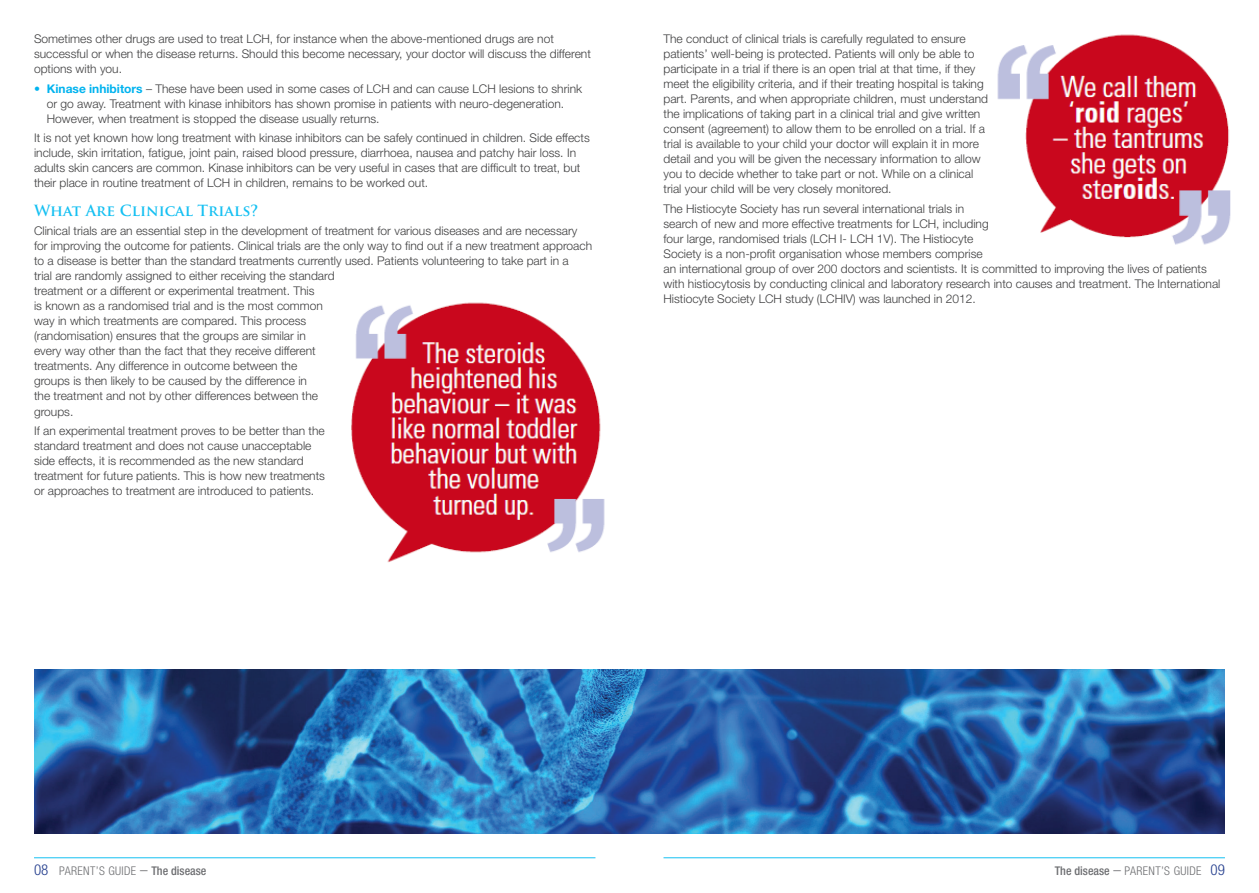
<style>
.page{position:relative;width:1259px;height:893px;background:#fff}
.page>*{position:absolute;margin:0;border:0;box-sizing:border-box;transform-origin:0 0}
.Heading{font:700 15px "Trajan Pro";color:#15c0f2}
.body_copy{font:300 12px/15px "Helvetica Neue";color:#3e3e3f}
.Bullet_points{font:300 12px/15px "Helvetica Neue";color:#3e3e3f}
.main_heading{font:300 condensed 12px "Helvetica Neue";letter-spacing:.03em;color:#6c6d70}
.s1{font-family:"Helvetica Neue LT";font-weight:700;color:#00b3ef}
.s2{font-size:15px;color:#253f8e}
.s3{font-size:15px}
.s4{font-weight:500}
</style>
<div class="page">
<hr style="left:34px;top:857px;width:561px;height:1px;background:#15c0f2">
<hr style="left:663px;top:857px;width:562px;height:1px;background:#15c0f2">
<img style="left:351px;top:302px;width:254px;height:261px">
<img style="left:997px;top:34px;width:234px;height:211px">
<img style="left:34px;top:670px;width:1191px;height:163px">
<p class="body_copy" style="left:34px;top:31px;width:558px">Sometimes other drugs are used to treat LCH, for instance when the above-mentioned drugs are not successful or when the disease returns. Should this become necessary, your doctor will discuss the different options with you.</p>
<p class="Bullet_points" style="left:47px;top:81px;width:537px;text-indent:-13px"><span class="s1">• Kinase inhibitors</span> – These have been used in some cases of LCH and can cause LCH lesions to shrink or go away. Treatment with kinase inhibitors has shown promise in patients with neuro-degeneration.<br>However, when treatment is stopped the disease usually returns.</p>
<p class="body_copy" style="left:34px;top:130px;width:557px">It is not yet known how long treatment with kinase inhibitors can be safely continued in children. Side effects include, skin irritation, fatigue, joint pain, raised blood pressure, diarrhoea, nausea and patchy hair loss. In adults skin cancers are common. Kinase inhibitors can be very useful in cases that are difficult to treat, but their place in routine treatment of LCH in children, remains to be worked out.</p>
<p class="Heading" style="left:34px;top:201px;width:226px">What Are Clinical Trials?</p>
<p class="body_copy" style="left:34px;top:223px;width:559px">Clinical trials are an essential step in the development of treatment for various diseases and are necessary for improving the outcome for patients. Clinical trials are the only way to find out if a new treatment approach to a disease is better than the standard treatments currently used. Patients volunteering to take part in a<br>trial are randomly assigned to either receiving the standard<br>treatment or a different or experimental treatment. This<br>is known as a randomised trial and is the most common<br>way in which treatments are compared. This process<br>(randomisation) ensures that the groups are similar in<br>every way other than the fact that they receive different<br>treatments. Any difference in outcome between the<br>groups is then likely to be caused by the difference in<br>the treatment and not by other differences between the<br>groups.</p>
<p class="body_copy" style="left:34px;top:423px;width:292px">If an experimental treatment proves to be better than the standard treatment and does not cause unacceptable side effects, it is recommended as the new standard treatment for future patients. This is how new treatments or approaches to treatment are introduced to patients.</p>
<p class="body_copy" style="left:663px;top:31px;width:326px">The conduct of clinical trials is carefully regulated to ensure patients’ well-being is protected. Patients will only be able to participate in a trial if there is an open trial at that time, if they meet the eligibility criteria, and if their treating hospital is taking part. Parents, and when appropriate children, must understand the implications of taking part in a clinical trial and give written consent (agreement) to allow them to be enrolled on a trial. If a trial is available to your child your doctor will explain it in more detail and you will be given the necessary information to allow you to decide whether to take part or not. While on a clinical trial your child will be very closely monitored.</p>
<p class="body_copy" style="left:663px;top:201px;width:558px">The Histiocyte Society has run several international trials in<br>search of new and more effective treatments for LCH, including<br>four large, randomised trials (LCH I- LCH 1V). The Histiocyte<br>Society is a non-profit organisation whose members comprise<br>an international group of over 200 doctors and scientists. It is committed to improving the lives of patients with histiocytosis by conducting clinical and laboratory research into causes and treatment. The International Histiocyte Society LCH study (LCHIV) was launched in 2012.</p>
<p class="main_heading" style="left:34px;top:864px;width:174px"><span class="s2">08</span> PARENT’S GUIDE <span class="s3">–</span> <span class="s4">The disease</span></p>
<p class="main_heading" style="left:1054px;top:864px;width:172px"><span class="s4">The disease</span> <span class="s3">–</span> PARENT’S GUIDE <span class="s2">09</span></p>
</div>
